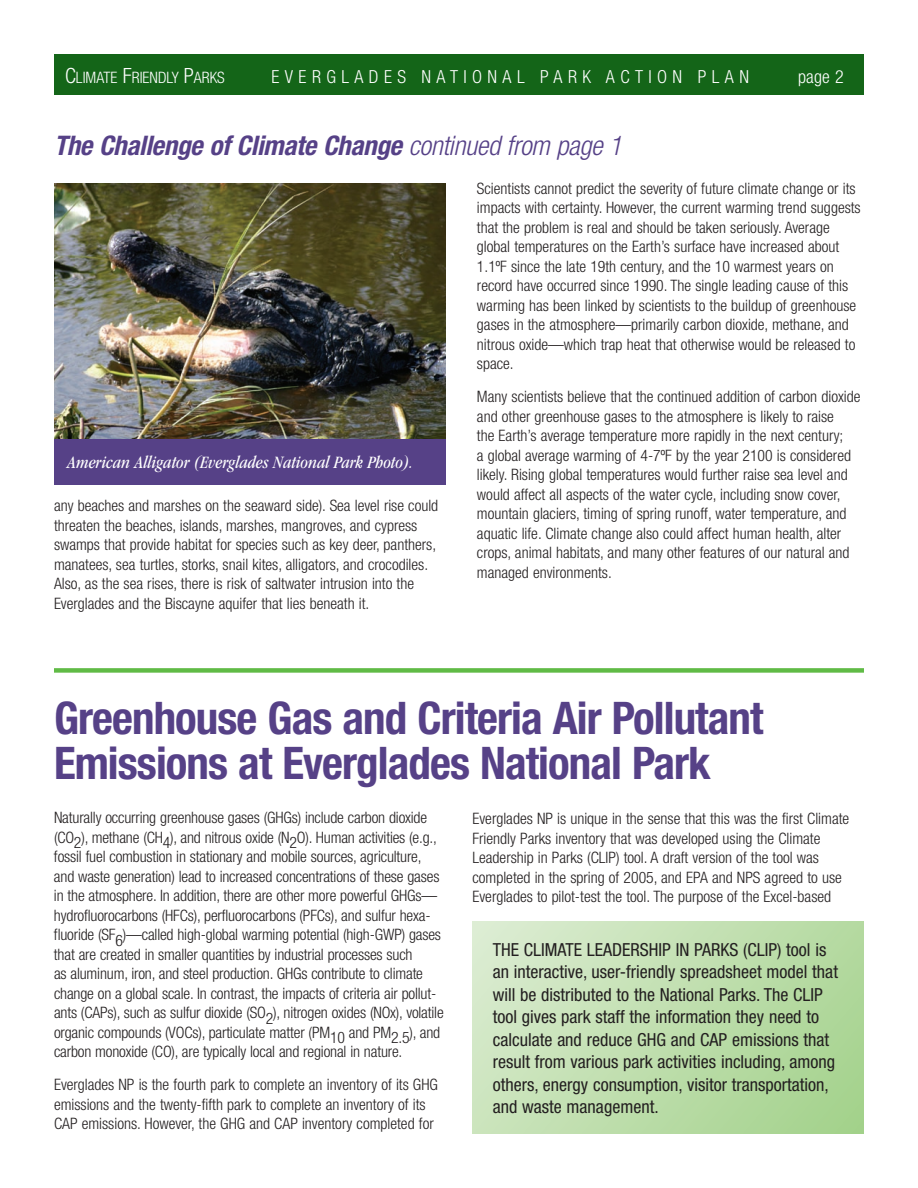
<style>
.page{position:relative;width:918px;height:1188px;background:#fff}
.page>*{position:absolute;margin:0;border:0;box-sizing:border-box;transform-origin:0 0}
.t1{font:700 condensed 45px/45px "Helvetica Neue";letter-spacing:-.02em;color:#564187}
.t2{font:italic 700 condensed 27px "Helvetica Neue";letter-spacing:-.01em;color:#564187}
.t3{font:condensed 18px/22.5px "Helvetica Neue";color:#231f20}
.t4{font:italic condensed 18px "Garamond IT Cby BT";color:#fff}
.t5{font:300 condensed 18px "Helvetica Neue";letter-spacing:.3em;color:#fff}
.t6{font:300 condensed 15.75px/19.5px "Helvetica Neue";color:#231f20}
.t7{font:300 condensed 15.75px "Helvetica Neue";color:#fff}
.s1{font-size:21px}
.s2{font-weight:300}
</style>
<div class="page">
<div style="left:54px;top:54px;width:810px;height:40px;background:#146518"></div>
<div style="left:54px;top:438px;width:392px;height:47px;background:#564187"></div>
<img style="left:54px;top:183px;width:392px;height:256px">
<div style="left:54px;top:668px;width:810px;height:5px;background:#60bb46"></div>
<div style="left:472px;top:921px;width:392px;height:213px;background:linear-gradient(to right,#d5e9c9,#abd595)"></div>
<p class="t7" style="left:65px;top:68px;width:161px"><span class="s1">C</span>LIMATE <span class="s1">F</span>RIENDLY <span class="s1">P</span>ARKS</p>
<p class="t5" style="left:272px;top:66px;width:479px">EVERGLADES NATIONAL PARK ACTION PLAN</p>
<p class="t5" style="left:798px;top:66px;width:47px">page 2</p>
<h2 class="t2" style="left:54px;top:129px;width:570px">The Challenge of Climate Change <span class="s2">continued from page 1</span></h2>
<p class="t4" style="left:68px;top:452px;width:348px">American Alligator (Everglades National Park Photo).</p>
<p class="t6" style="left:54px;top:496px;width:386px">any beaches and marshes on the seaward side). Sea level rise could threaten the beaches, islands, marshes, mangroves, and cypress swamps that provide habitat for species such as key deer, panthers, manatees, sea turtles, storks, snail kites, alligators, and crocodiles.<br>Also, as the sea rises, there is risk of saltwater intrusion into the Everglades and the Biscayne aquifer that lies beneath it.</p>
<p class="t6" style="left:477px;top:178px;width:385px">Scientists cannot predict the severity of future climate change or its impacts with certainty. However, the current warming trend suggests that the problem is real and should be taken seriously. Average global temperatures on the Earth’s surface have increased about 1.1ºF since the late 19th century, and the 10 warmest years on record have occurred since 1990. The single leading cause of this warming has been linked by scientists to the buildup of greenhouse gases in the atmosphere—primarily carbon dioxide, methane, and nitrous oxide—which trap heat that otherwise would be released to space.</p>
<p class="t6" style="left:477px;top:387px;width:385px">Many scientists believe that the continued addition of carbon dioxide and other greenhouse gases to the atmosphere is likely to raise<br>the Earth’s average temperature more rapidly in the next century;<br>a global average warming of 4-7ºF by the year 2100 is considered likely. Rising global temperatures would further raise sea level and would affect all aspects of the water cycle, including snow cover, mountain glaciers, timing of spring runoff, water temperature, and aquatic life. Climate change also could affect human health, alter crops, animal habitats, and many other features of our natural and managed environments.</p>
<h2 class="t1" style="left:54px;top:694px;width:711px">Greenhouse Gas and Criteria Air Pollutant<br>Emissions at Everglades National Park</h2>
<p class="t6" style="left:54px;top:808px;width:391px">Naturally occurring greenhouse gases (GHGs) include carbon dioxide (CO2), methane (CH4), and nitrous oxide (N2O). Human activities (e.g., fossil fuel combustion in stationary and mobile sources, agriculture, and waste generation) lead to increased concentrations of these gases in the atmosphere. In addition, there are other more powerful GHGs— hydrofluorocarbons (HFCs), perfluorocarbons (PFCs), and sulfur hexa&shy;fluoride (SF6)—called high-global warming potential (high-GWP) gases that are created in smaller quantities by industrial processes such<br>as aluminum, iron, and steel production. GHGs contribute to climate change on a global scale. In contrast, the impacts of criteria air pollut&shy;ants (CAPs), such as sulfur dioxide (SO2), nitrogen oxides (NOx), volatile organic compounds (VOCs), particulate matter (PM10 and PM2.5), and carbon monoxide (CO), are typically local and regional in nature.</p>
<p class="t6" style="left:54px;top:1075px;width:386px">Everglades NP is the fourth park to complete an inventory of its GHG emissions and the twenty-fifth park to complete an inventory of its<br>CAP emissions. However, the GHG and CAP inventory completed for</p>
<p class="t6" style="left:473px;top:809px;width:378px">Everglades NP is unique in the sense that this was the first Climate Friendly Parks inventory that was developed using the Climate Leadership in Parks (CLIP) tool. A draft version of the tool was completed in the spring of 2005, and EPA and NPS agreed to use Everglades to pilot-test the tool. The purpose of the Excel-based</p>
<p class="t3" style="left:493px;top:938px;width:347px">THE CLIMATE LEADERSHIP IN PARKS (CLIP) tool is an interactive, user-friendly spreadsheet model that will be distributed to the National Parks. The CLIP tool gives park staff the information they need to calculate and reduce GHG and CAP emissions that result from various park activities including, among others, energy consumption, visitor transportation, and waste management.</p>
</div>
